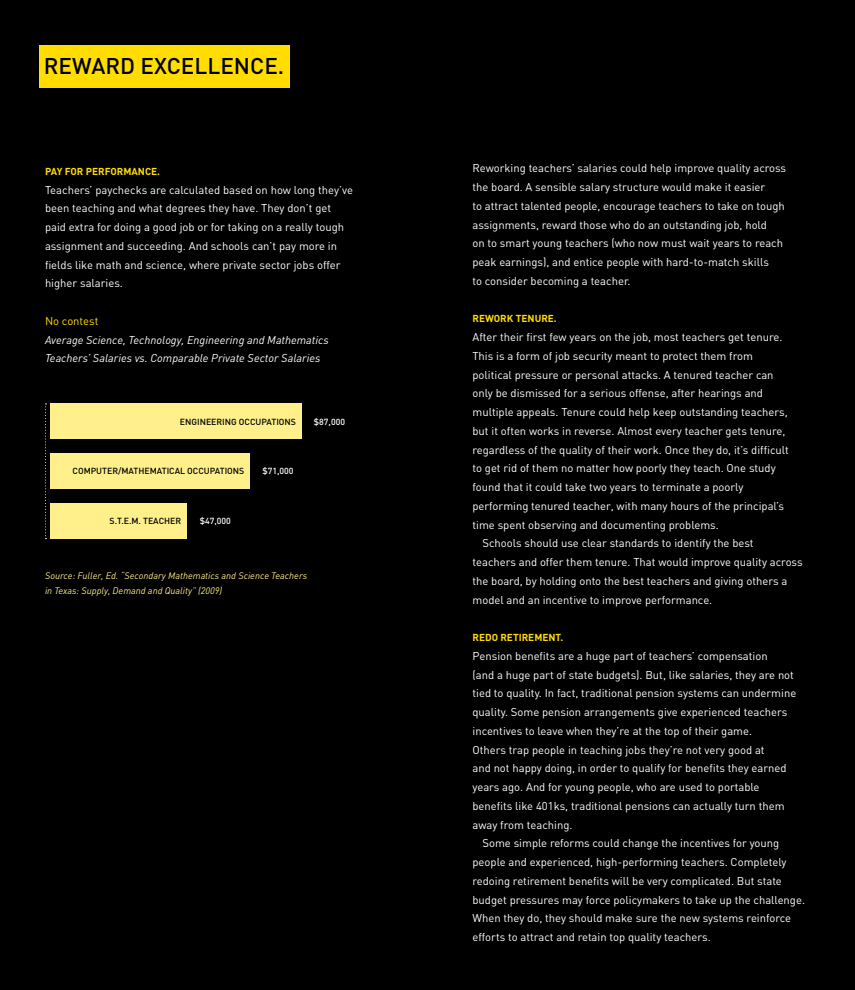
<style>
.page{position:relative;width:855px;height:990px;background:#000}
.page>*{position:absolute;margin:0;border:0;box-sizing:border-box;transform-origin:0 0}
.t1{font:500 22.5px "DIN";color:#000}
.t2{font:11.25px/18.8px "DIN";color:#fff}
.t3{font:italic 11.25px/18.8px "DIN";color:#fff}
.t4{font:11.25px "DIN";color:#fd0}
.t5{font:700 10px "DIN";color:#fd0}
.t6{font:italic 9.38px/15px "DIN";color:#fff08c}
.t7{font:500 8.75px "DIN";color:#000}
.t8{font:500 8.75px "DIN";color:#fff}
</style>
<div class="page">
<div style="left:39px;top:45px;width:251px;height:43px;background:#fd0"></div>
<div style="left:50px;top:404px;width:251px;height:35px;background:#fff08c"></div>
<svg style="left:45px;top:404px;width:1px;height:135px"></svg>
<div style="left:50px;top:454px;width:200px;height:35px;background:#fff08c"></div>
<div style="left:50px;top:504px;width:137px;height:35px;background:#fff08c"></div>
<h1 class="t1" style="left:44px;top:52px;width:242px">REWARD EXCELLENCE.</h1>
<p class="t5" style="left:45px;top:165px;width:117px">PAY FOR PERFORMANCE.</p>
<p class="t2" style="left:45px;top:180px;width:309px">Teachers’ paychecks are calculated based on how long they’ve been teaching and what degrees they have. They don’t get paid extra for doing a good job or for taking on a really tough assignment and succeeding. And schools can’t pay more in fields like math and science, where private sector jobs offer higher salaries.</p>
<p class="t4" style="left:45px;top:314px;width:55px">No contest</p>
<p class="t3" style="left:45px;top:330px;width:285px">Average Science, Technology, Engineering and Mathematics<br>Teachers’ Salaries vs. Comparable Private Sector Salaries</p>
<p class="t7" style="left:180px;top:416px;width:118px">ENGINEERING OCCUPATIONS</p>
<p class="t7" style="left:73px;top:465px;width:173px">COMPUTER/MATHEMATICAL OCCUPATIONS</p>
<p class="t7" style="left:110px;top:516px;width:73px">S.T.E.M. TEACHER</p>
<p class="t8" style="left:200px;top:516px;width:33px">$47,000</p>
<p class="t8" style="left:262px;top:465px;width:33px">$71,000</p>
<p class="t8" style="left:314px;top:416px;width:33px">$87,000</p>
<p class="t6" style="left:45px;top:568px;width:264px">Source: Fuller, Ed. “Secondary Mathematics and Science Teachers in Texas: Supply, Demand and Quality” (2009)</p>
<p class="t2" style="left:472px;top:159px;width:315px">Reworking teachers’ salaries could help improve quality across the board. A sensible salary structure would make it easier<br>to attract talented people, encourage teachers to take on tough assignments, reward those who do an outstanding job, hold<br>on to smart young teachers (who now must wait years to reach peak earnings), and entice people with hard-to-match skills<br>to consider becoming a teacher.</p>
<p class="t5" style="left:472px;top:312px;width:86px">REWORK TENURE.</p>
<p class="t2" style="left:472px;top:328px;width:311px">After their first few years on the job, most teachers get tenure.</p>
<p class="t2" style="left:472px;top:346px;width:282px">This is a form of job security meant to protect them from</p>
<p class="t2" style="left:472px;top:365px;width:303px">political pressure or personal attacks. A tenured teacher can</p>
<p class="t2" style="left:472px;top:384px;width:292px">only be dismissed for a serious offense, after hearings and</p>
<p class="t2" style="left:472px;top:403px;width:317px">multiple appeals. Tenure could help keep outstanding teachers,</p>
<p class="t2" style="left:472px;top:421px;width:314px">but it often works in reverse. Almost every teacher gets tenure,</p>
<p class="t2" style="left:472px;top:440px;width:318px">regardless of the quality of their work. Once they do, it’s difficult</p>
<p class="t2" style="left:472px;top:459px;width:305px">to get rid of them no matter how poorly they teach. One study</p>
<p class="t2" style="left:472px;top:478px;width:272px">found that it could take two years to terminate a poorly</p>
<p class="t2" style="left:472px;top:496px;width:313px">performing tenured teacher, with many hours of the principal’s</p>
<p class="t2" style="left:472px;top:515px;width:248px">time spent observing and documenting problems.</p>
<p class="t2" style="left:483px;top:534px;width:273px">Schools should use clear standards to identify the best</p>
<p class="t2" style="left:472px;top:553px;width:332px">teachers and offer them tenure. That would improve quality across</p>
<p class="t2" style="left:472px;top:571px;width:316px">the board, by holding onto the best teachers and giving others a</p>
<p class="t2" style="left:472px;top:590px;width:241px">model and an incentive to improve performance.</p>
<p class="t5" style="left:472px;top:631px;width:92px">REDO RETIREMENT.</p>
<p class="t2" style="left:472px;top:646px;width:297px">Pension benefits are a huge part of teachers’ compensation</p>
<p class="t2" style="left:472px;top:665px;width:323px">(and a huge part of state budgets). But, like salaries, they are not</p>
<p class="t2" style="left:472px;top:684px;width:325px">tied to quality. In fact, traditional pension systems can undermine</p>
<p class="t2" style="left:472px;top:703px;width:316px">quality. Some pension arrangements give experienced teachers</p>
<p class="t2" style="left:472px;top:721px;width:281px">incentives to leave when they’re at the top of their game.</p>
<p class="t2" style="left:472px;top:740px;width:294px">Others trap people in teaching jobs they’re not very good at</p>
<p class="t2" style="left:472px;top:759px;width:316px">and not happy doing, in order to qualify for benefits they earned</p>
<p class="t2" style="left:472px;top:778px;width:289px">years ago. And for young people, who are used to portable</p>
<p class="t2" style="left:472px;top:796px;width:314px">benefits like 401ks, traditional pensions can actually turn them</p>
<p class="t2" style="left:472px;top:815px;width:102px">away from teaching.</p>
<p class="t2" style="left:483px;top:834px;width:298px">Some simple reforms could change the incentives for young</p>
<p class="t2" style="left:472px;top:853px;width:315px">people and experienced, high-performing teachers. Completely</p>
<p class="t2" style="left:472px;top:871px;width:311px">redoing retirement benefits will be very complicated. But state</p>
<p class="t2" style="left:472px;top:890px;width:334px">budget pressures may force policymakers to take up the challenge.</p>
<p class="t2" style="left:472px;top:909px;width:320px">When they do, they should make sure the new systems reinforce</p>
<p class="t2" style="left:472px;top:928px;width:240px">efforts to attract and retain top quality teachers.</p>
</div>
